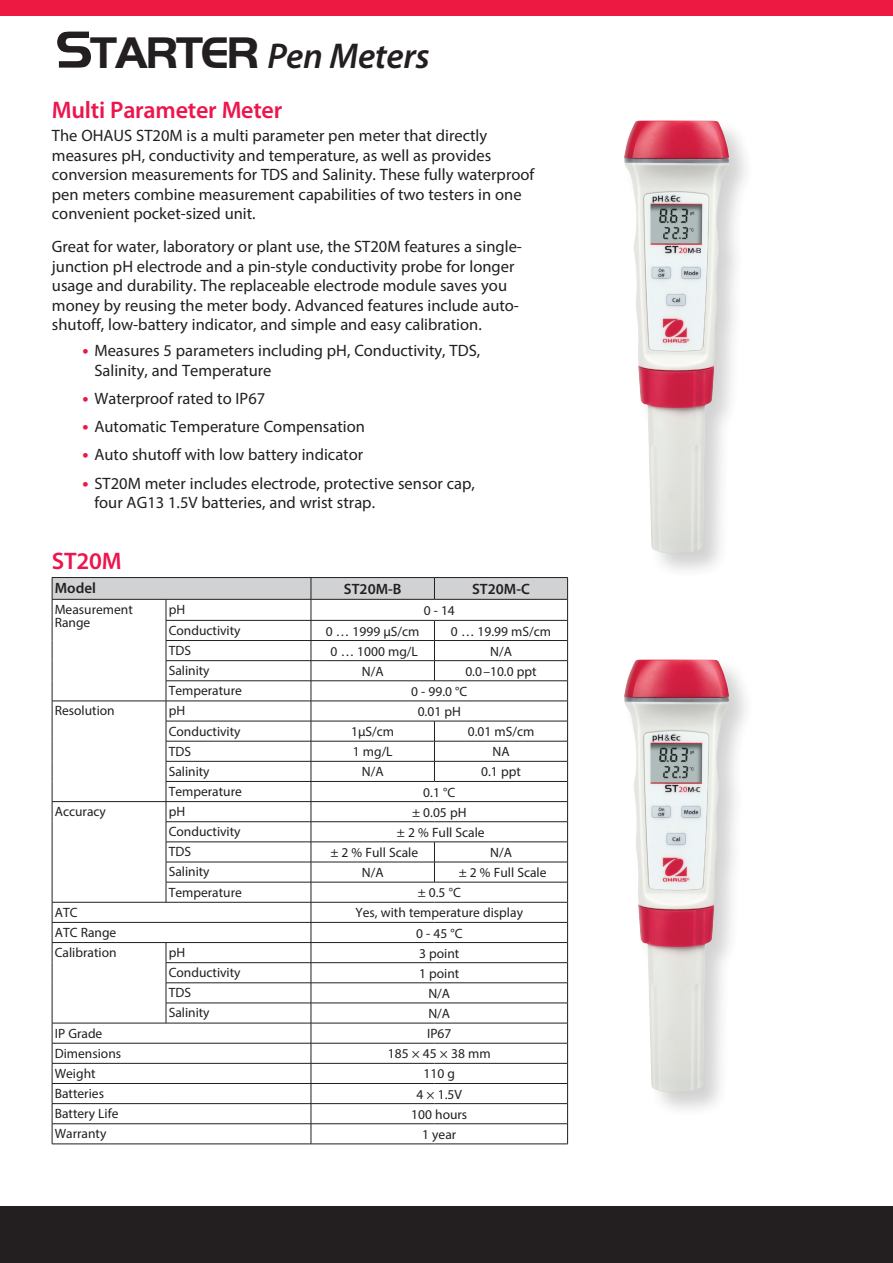
<style>
.page{position:relative;width:893px;height:1263px;background:#fff}
.page>*{position:absolute;margin:0;border:0;box-sizing:border-box;transform-origin:0 0}
.Back_Product_Name{font:italic 600 36px "Myriad Pro";letter-spacing:-.01em;color:#231f20}
.Interior_Paragraph_H{font:600 24px "Myriad Pro";letter-spacing:-.01em;color:#ed154e}
.Interior_Copy_Text{font:16.5px/19.5px "Myriad Pro";color:#231f20}
.Specs_Top_Row{font:600 15px "Myriad Pro";color:#231f20}
.Specs_Left_Header{font:600 15px "Myriad Pro";color:#231f20}
.Specs{font:13.5px "Myriad Pro";color:#231f20}
.Specs_Left_Column{font:13.5px/13.5px "Myriad Pro";color:#231f20}
.s1{font-family:"Handel Got D";font-weight:700;font-style:normal;font-size:54px}
.s2{font-family:"Handel Got D";font-weight:700;font-style:normal;font-size:45.9px}
.s3{font-weight:700;font-size:18px;color:#ed1943}
</style>
<div class="page">
<div style="left:0;top:0;width:893px;height:15px;background:#ed1943"></div>
<div style="left:0;top:1205px;width:893px;height:58px;background:#231f20"></div>
<div style="left:623px;top:119px;width:132px;height:461px;background:#231f20;opacity:.2"></div>
<img style="left:624px;top:121px;width:105px;height:433px">
<div style="left:623px;top:658px;width:132px;height:461px;background:#231f20;opacity:.2"></div>
<img style="left:624px;top:659px;width:105px;height:434px">
<svg style="left:52px;top:577px;width:516px;height:566px"></svg>
<hr style="left:52px;top:1143px;width:114px;height:1px;background:#231f20">
<hr style="left:166px;top:1143px;width:145px;height:1px;background:#231f20">
<hr style="left:311px;top:1143px;width:123px;height:1px;background:#231f20">
<hr style="left:434px;top:1143px;width:134px;height:1px;background:#231f20">
<p class="Back_Product_Name" style="left:55px;top:33px;width:376px"><span class="s1">S</span><span class="s2">TARTER</span> Pen Meters</p>
<p class="Interior_Paragraph_H" style="left:52px;top:95px;width:232px">Multi Parameter Meter</p>
<p class="Interior_Copy_Text" style="left:52px;top:126px;width:484px">The OHAUS ST20M is a multi parameter pen meter that directly measures pH, conductivity and temperature, as well as provides conversion measurements for TDS and Salinity. These fully waterproof pen meters combine measurement capabilities of two testers in one convenient pocket-sized unit.</p>
<p class="Interior_Copy_Text" style="left:52px;top:237px;width:472px">Great for water, laboratory or plant use, the ST20M features a single&shy;junction pH electrode and a pin-style conductivity probe for longer usage and durability. The replaceable electrode module saves you money by reusing the meter body. Advanced features include auto&shy;shutoff, low-battery indicator, and simple and easy calibration.</p>
<p class="Interior_Copy_Text" style="left:94px;top:341px;width:387px;text-indent:-12px"><span class="s3">•</span> Measures 5 parameters including pH, Conductivity, TDS,<br>Salinity, and Temperature</p>
<p class="Interior_Copy_Text" style="left:83px;top:389px;width:184px"><span class="s3">•</span> Waterproof rated to IP67</p>
<p class="Interior_Copy_Text" style="left:83px;top:417px;width:284px"><span class="s3">•</span> Automatic Temperature Compensation</p>
<p class="Interior_Copy_Text" style="left:83px;top:445px;width:282px"><span class="s3">•</span> Auto shutoff with low battery indicator</p>
<p class="Interior_Copy_Text" style="left:94px;top:473px;width:382px;text-indent:-12px"><span class="s3">•</span> ST20M meter includes electrode, protective sensor cap, four AG13 1.5V batteries, and wrist strap.</p>
<p class="Interior_Paragraph_H" style="left:52px;top:546px;width:71px">ST20M</p>
<p class="Specs_Left_Header" style="left:55px;top:578px;width:43px">Model</p>
<p class="Specs_Top_Row" style="left:344px;top:579px;width:59px">ST20M-B</p>
<p class="Specs_Top_Row" style="left:472px;top:579px;width:59px">ST20M-C</p>
<p class="Specs_Left_Column" style="left:55px;top:602px;width:80px">Measurement<br>Range</p>
<p class="Specs_Left_Column" style="left:169px;top:602px;width:18px">pH</p>
<p class="Specs" style="left:424px;top:602px;width:33px">0 - 14</p>
<p class="Specs_Left_Column" style="left:169px;top:623px;width:73px">Conductivity</p>
<p class="Specs" style="left:326px;top:623px;width:95px">0 … 1999 μS/cm</p>
<p class="Specs" style="left:451px;top:623px;width:102px">0 … 19.99 mS/cm</p>
<p class="Specs_Left_Column" style="left:169px;top:643px;width:24px">TDS</p>
<p class="Specs" style="left:331px;top:643px;width:89px">0 … 1000 mg/L</p>
<p class="Specs" style="left:490px;top:643px;width:23px">N/A</p>
<p class="Specs_Left_Column" style="left:169px;top:664px;width:42px">Salinity</p>
<p class="Specs" style="left:362px;top:663px;width:23px">N/A</p>
<p class="Specs" style="left:465px;top:663px;width:73px">0.0–10.0 ppt</p>
<p class="Specs_Left_Column" style="left:169px;top:684px;width:75px">Temperature</p>
<p class="Specs" style="left:411px;top:683px;width:58px">0 - 99.0 °C</p>
<p class="Specs_Left_Column" style="left:55px;top:704px;width:61px">Resolution</p>
<p class="Specs_Left_Column" style="left:169px;top:704px;width:18px">pH</p>
<p class="Specs" style="left:418px;top:703px;width:45px">0.01 pH</p>
<p class="Specs_Left_Column" style="left:169px;top:724px;width:73px">Conductivity</p>
<p class="Specs" style="left:351px;top:723px;width:44px">1μS/cm</p>
<p class="Specs" style="left:468px;top:723px;width:68px">0.01 mS/cm</p>
<p class="Specs_Left_Column" style="left:169px;top:744px;width:24px">TDS</p>
<p class="Specs" style="left:353px;top:743px;width:41px">1 mg/L</p>
<p class="Specs" style="left:492px;top:743px;width:19px">NA</p>
<p class="Specs_Left_Column" style="left:169px;top:764px;width:42px">Salinity</p>
<p class="Specs" style="left:362px;top:764px;width:23px">N/A</p>
<p class="Specs" style="left:481px;top:764px;width:41px">0.1 ppt</p>
<p class="Specs_Left_Column" style="left:169px;top:784px;width:75px">Temperature</p>
<p class="Specs" style="left:423px;top:784px;width:33px">0.1 °C</p>
<p class="Specs_Left_Column" style="left:55px;top:804px;width:53px">Accuracy</p>
<p class="Specs_Left_Column" style="left:169px;top:804px;width:18px">pH</p>
<p class="Specs" style="left:412px;top:804px;width:56px">± 0.05 pH</p>
<p class="Specs_Left_Column" style="left:169px;top:825px;width:73px">Conductivity</p>
<p class="Specs" style="left:397px;top:824px;width:89px">± 2 % Full Scale</p>
<p class="Specs_Left_Column" style="left:169px;top:845px;width:24px">TDS</p>
<p class="Specs" style="left:330px;top:844px;width:89px">± 2 % Full Scale</p>
<p class="Specs" style="left:490px;top:844px;width:23px">N/A</p>
<p class="Specs_Left_Column" style="left:169px;top:865px;width:42px">Salinity</p>
<p class="Specs" style="left:362px;top:864px;width:23px">N/A</p>
<p class="Specs" style="left:459px;top:864px;width:89px">± 2 % Full Scale</p>
<p class="Specs_Left_Column" style="left:169px;top:885px;width:75px">Temperature</p>
<p class="Specs" style="left:418px;top:884px;width:45px">± 0.5 °C</p>
<p class="Specs_Left_Column" style="left:55px;top:905px;width:24px">ATC</p>
<p class="Specs" style="left:355px;top:904px;width:169px">Yes, with temperature display</p>
<p class="Specs_Left_Column" style="left:55px;top:925px;width:63px">ATC Range</p>
<p class="Specs" style="left:416px;top:925px;width:48px">0 - 45 °C</p>
<p class="Specs_Left_Column" style="left:55px;top:945px;width:63px">Calibration</p>
<p class="Specs_Left_Column" style="left:169px;top:945px;width:18px">pH</p>
<p class="Specs" style="left:419px;top:945px;width:42px">3 point</p>
<p class="Specs_Left_Column" style="left:169px;top:966px;width:73px">Conductivity</p>
<p class="Specs" style="left:419px;top:965px;width:42px">1 point</p>
<p class="Specs_Left_Column" style="left:169px;top:986px;width:24px">TDS</p>
<p class="Specs" style="left:428px;top:985px;width:23px">N/A</p>
<p class="Specs_Left_Column" style="left:169px;top:1006px;width:42px">Salinity</p>
<p class="Specs" style="left:428px;top:1005px;width:23px">N/A</p>
<p class="Specs_Left_Column" style="left:55px;top:1026px;width:49px">IP Grade</p>
<p class="Specs" style="left:427px;top:1025px;width:26px">IP67</p>
<p class="Specs_Left_Column" style="left:55px;top:1046px;width:68px">Dimensions</p>
<p class="Specs" style="left:388px;top:1045px;width:104px">185 × 45 × 38 mm</p>
<p class="Specs_Left_Column" style="left:55px;top:1066px;width:42px">Weight</p>
<p class="Specs" style="left:424px;top:1065px;width:33px">110 g</p>
<p class="Specs_Left_Column" style="left:55px;top:1086px;width:51px">Batteries</p>
<p class="Specs" style="left:417px;top:1086px;width:47px">4 × 1.5V</p>
<p class="Specs_Left_Column" style="left:55px;top:1106px;width:65px">Battery Life</p>
<p class="Specs" style="left:411px;top:1106px;width:58px">100 hours</p>
<p class="Specs_Left_Column" style="left:55px;top:1127px;width:53px">Warranty</p>
<p class="Specs" style="left:422px;top:1126px;width:36px">1 year</p>
</div>
